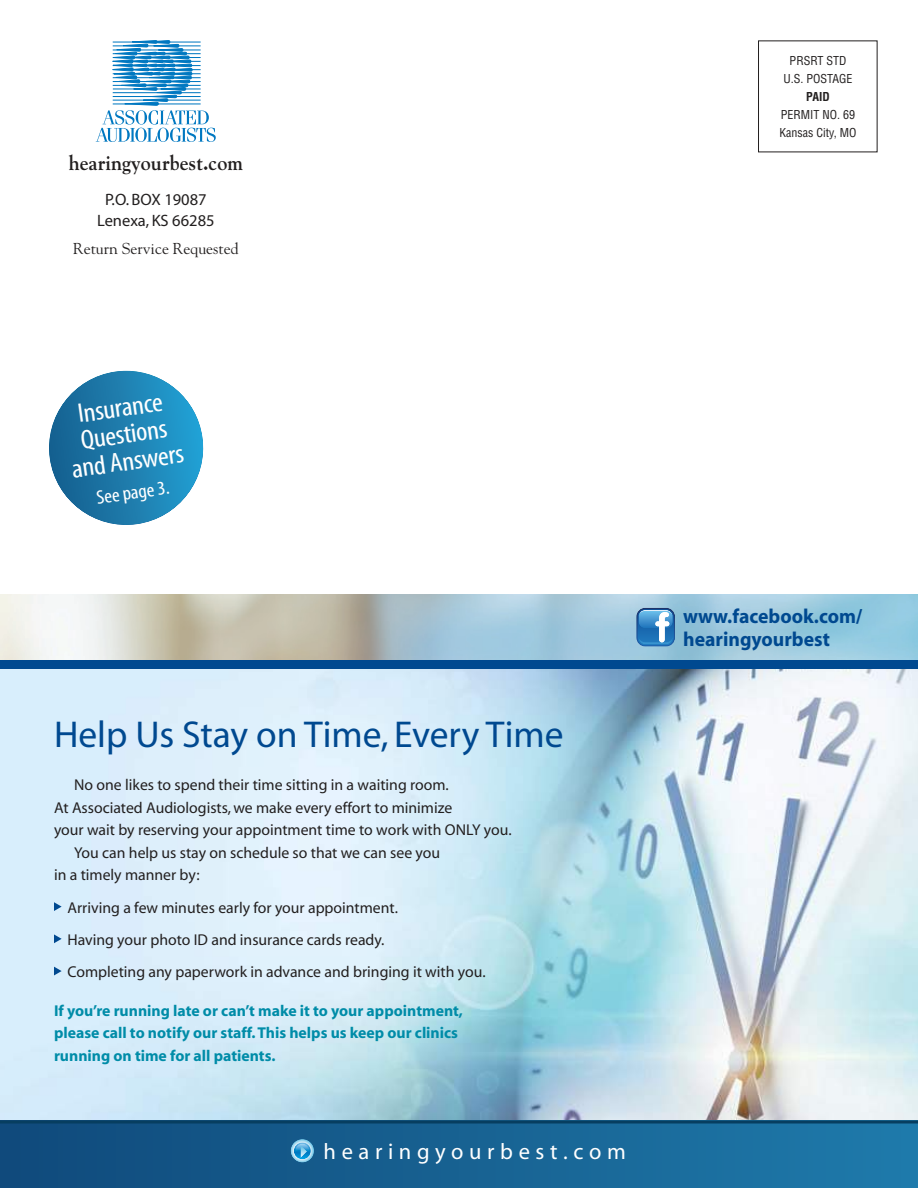
<style>
.page{position:relative;width:918px;height:1188px;background:#fff}
.page>*{position:absolute;margin:0;border:0;box-sizing:border-box;transform-origin:0 0}
.t1{font:37.5px "Myriad";color:#004990}
.t2{font:condensed 27px/27px "Myriad";color:#fff;text-align:center;scale:1.1 1}
.t3{font:22.5px "Myriad";letter-spacing:.25em;color:#fff}
.t4{font:700 21px "Goudy";color:#221f1f;scale:.95 1}
.t5{font:700 20.25px/23.2px "Myriad";color:#004990}
.t6{font:condensed 19.5px "Myriad";color:#fff;scale:1.1 1}
.t7{font:16.5px/21px "Myriad";color:#221f1f;text-align:center}
.t8{font:15.75px/32.2px "Myriad";color:#221f1f}
.t9{font:700 15.75px/22.5px "Myriad";color:#008ca8}
.t10{font:15.75px "Goudy";color:#221f1f}
.t11{font:condensed 12px/18px "Helvetica";color:#221f1f;text-align:center}
.t12{font:700 condensed 12px "Helvetica";color:#221f1f}
</style>
<div class="page">
<img style="left:0;top:594px;width:918px;height:526px">
<div style="left:0;top:1120px;width:918px;height:68px;background:linear-gradient(to right,#10497a,#1f7aaa)"></div>
<svg style="left:96px;top:40px;width:120px;height:102px"></svg>
<img style="left:291px;top:1139px;width:23px;height:23px">
<img style="left:294px;top:1142px;width:17px;height:18px">
<img style="left:295px;top:1144px;width:14px;height:9px">
<svg style="left:300px;top:1145px;width:7px;height:13px"></svg>
<img style="left:49px;top:371px;width:154px;height:154px">
<div style="left:0;top:660px;width:918px;height:9px;background:#004990"></div>
<img style="left:636px;top:608px;width:39px;height:39px">
<img style="left:637px;top:609px;width:37px;height:37px">
<img style="left:638px;top:618px;width:35px;height:10px">
<img style="left:638px;top:610px;width:35px;height:8px">
<img style="left:638px;top:635px;width:35px;height:9px">
<svg style="left:655px;top:612px;width:14px;height:30px"></svg>
<hr style="left:0;top:1120px;width:918px;height:3px;background:#073e60">
<svg style="left:54px;top:902px;width:8px;height:9px"></svg>
<svg style="left:54px;top:934px;width:8px;height:9px"></svg>
<svg style="left:54px;top:967px;width:8px;height:8px"></svg>
<h3 class="t4" style="left:69px;top:155px;width:185px">hearingyourbest.com</h3>
<p class="t7" style="left:97px;top:190px;width:119px">P.O. BOX 19087<br>Lenexa, KS 66285</p>
<p class="t10" style="left:73px;top:242px;width:167px">Return Service Requested</p>
<h2 class="t2" style="left:63px;top:404px;width:104px;rotate:-8deg">Insurance<br>Questions and Answers</h2>
<p class="t6" style="left:96px;top:490px;width:68px;rotate:-8deg">See page 3.</p>
<h1 class="t1" style="left:54px;top:720px;width:511px">Help Us Stay on Time, Every Time</h1>
<p class="t8" style="left:74px;top:770px;width:376px">No one likes to spend their time sitting in a waiting room.</p>
<p class="t8" style="left:54px;top:793px;width:400px">At Associated Audiologists, we make every effort to minimize</p>
<p class="t8" style="left:54px;top:815px;width:459px">your wait by reserving your appointment time to work with ONLY you.</p>
<p class="t8" style="left:74px;top:838px;width:368px">You can help us stay on schedule so that we can see you</p>
<p class="t8" style="left:54px;top:860px;width:147px">in a timely manner by:</p>
<p class="t8" style="left:67px;top:892px;width:420px">Arriving a few minutes early for your appointment.<br>Having your photo ID and insurance cards ready.<br>Completing any paperwork in advance and bringing it with you.</p>
<p class="t9" style="left:54px;top:1001px;width:410px">If you’re running late or can’t make it to your appointment, please call to notify our staff. This helps us keep our clinics running on time for all patients.</p>
<h3 class="t3" style="left:324px;top:1142px;width:304px">hearingyourbest.com</h3>
<p class="t11" style="left:784px;top:52px;width:71px">PRSRT STD<br>U.S. POSTAGE</p>
<p class="t12" style="left:806px;top:89px;width:25px">PAID</p>
<p class="t11" style="left:780px;top:106px;width:78px;text-align:left">PERMIT NO. 69<br>Kansas City, MO</p>
<p class="t5" style="left:683px;top:606px;width:181px">www.facebook.com/ hearingyourbest</p>
</div>
